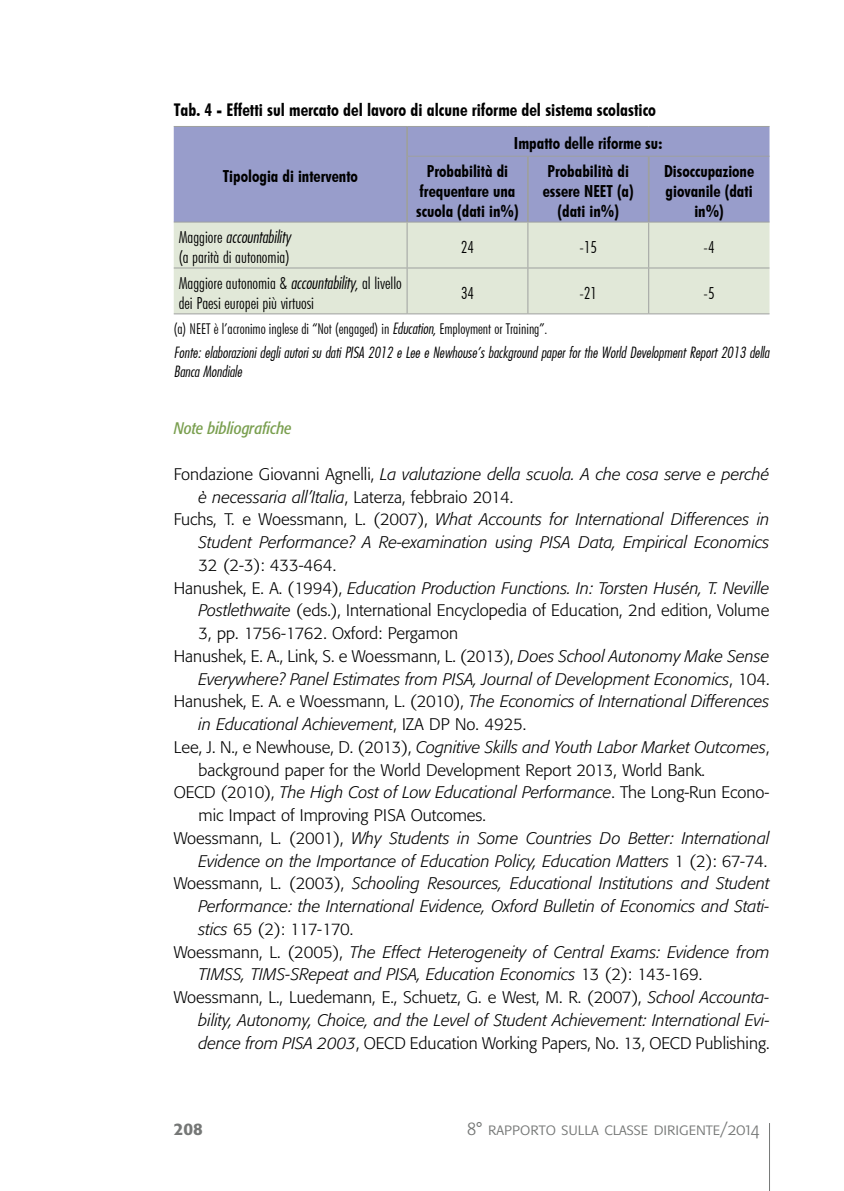
<style>
.page{position:relative;width:844px;height:1191px;background:#fff}
.page>*{position:absolute;margin:0;border:0;box-sizing:border-box;transform-origin:0 0}
.t1{font:700 condensed 17.5px "Futura BT";color:#000}
.t2{font:17.5px "Formata Light SC";color:#757776}
.t3{font:italic 300 16.62px "Formata";color:#000}
.t4{font:300 16.62px "Formata";color:#000}
.t5{font:700 condensed 16.62px/19.9px "Futura BT";color:#000;text-align:center}
.t6{font:300 condensed 16.62px/19.9px "Futura BT";color:#000}
.t7{font:16.62px "Futura Lt Cn BT Italic";color:#000}
.t8{font:italic condensed 16.62px "Formata";color:#7a9f4f}
.t9{font:500 16.62px "Formata";color:#757776}
.t10{font:14.88px/19.2px "Futura Lt Cn BT Italic";color:#000}
.t11{font:300 condensed 14.88px "Futura BT";color:#000}
.s1{font-family:"Futura BT";font-weight:300;font-stretch:condensed}
.s2{font-family:"Futura Lt Cn BT Italic";font-weight:400;font-stretch:normal}
.s3{font-style:normal}
.s4{font-style:italic}
</style>
<div class="page">
<hr style="left:768px;top:1123px;width:1px;height:68px;background:#757776">
<div style="left:174px;top:127px;width:595px;height:95px;background:#989dcb"></div>
<div style="left:174px;top:223px;width:595px;height:90px;background:#e1e8d8"></div>
<hr style="left:174px;top:126px;width:233px;height:1px;background:#9ea09f">
<hr style="left:407px;top:126px;width:120px;height:1px;background:#9ea09f">
<hr style="left:527px;top:126px;width:121px;height:1px;background:#9ea09f">
<hr style="left:648px;top:126px;width:121px;height:1px;background:#9ea09f">
<hr style="left:408px;top:156px;width:119px;height:1px;background:#9ea09f">
<hr style="left:527px;top:156px;width:121px;height:1px;background:#9ea09f">
<hr style="left:648px;top:156px;width:121px;height:1px;background:#9ea09f">
<hr style="left:174px;top:222px;width:233px;height:1px;background:#9ea09f">
<hr style="left:407px;top:222px;width:120px;height:1px;background:#9ea09f">
<hr style="left:406px;top:222px;width:1px;height:45px;background:#9ea09f">
<hr style="left:527px;top:222px;width:121px;height:1px;background:#9ea09f">
<hr style="left:527px;top:222px;width:1px;height:45px;background:#9ea09f">
<hr style="left:648px;top:222px;width:121px;height:1px;background:#9ea09f">
<hr style="left:648px;top:222px;width:1px;height:45px;background:#9ea09f">
<hr style="left:174px;top:267px;width:233px;height:1px;background:#9ea09f">
<hr style="left:407px;top:267px;width:120px;height:1px;background:#9ea09f">
<hr style="left:406px;top:268px;width:1px;height:45px;background:#9ea09f">
<hr style="left:527px;top:267px;width:121px;height:1px;background:#9ea09f">
<hr style="left:527px;top:268px;width:1px;height:45px;background:#9ea09f">
<hr style="left:648px;top:267px;width:121px;height:1px;background:#9ea09f">
<hr style="left:648px;top:268px;width:1px;height:45px;background:#9ea09f">
<hr style="left:174px;top:313px;width:233px;height:1px;background:#9ea09f">
<hr style="left:407px;top:313px;width:120px;height:1px;background:#9ea09f">
<hr style="left:527px;top:313px;width:121px;height:1px;background:#9ea09f">
<hr style="left:648px;top:313px;width:121px;height:1px;background:#9ea09f">
<hr style="left:406px;top:127px;width:2px;height:29px;background:#9ea09f">
<hr style="left:406px;top:156px;width:2px;height:66px;background:#9ea09f">
<hr style="left:527px;top:157px;width:1px;height:65px;background:#9ea09f">
<hr style="left:647px;top:157px;width:2px;height:65px;background:#9ea09f">
<p class="t1" style="left:174px;top:99px;width:483px">Tab. 4 - Effetti sul mercato del lavoro di alcune riforme del sistema scolastico</p>
<p class="t5" style="left:223px;top:166px;width:137px">Tipologia di intervento</p>
<p class="t7" style="left:179px;top:226px;width:113px"><span class="s1">Maggiore</span> accountability</p>
<p class="t6" style="left:179px;top:247px;width:112px">(a parità di autonomia)</p>
<p class="t5" style="left:513px;top:133px;width:150px">Impatto delle riforme su:</p>
<p class="t5" style="left:416px;top:161px;width:104px">Probabilità di frequentare una scuola (dati in%)</p>
<p class="t5" style="left:542px;top:161px;width:92px">Probabilità di essere NEET (a) (dati in%)</p>
<p class="t5" style="left:663px;top:161px;width:92px">Disoccupazione giovanile (dati in%)</p>
<p class="t6" style="left:461px;top:237px;width:14px">24</p>
<p class="t6" style="left:579px;top:237px;width:19px">-15</p>
<p class="t6" style="left:703px;top:237px;width:12px">-4</p>
<p class="t6" style="left:179px;top:273px;width:224px">Maggiore autonomia &amp; <span class="s2">accountability</span>, al livello dei Paesi europei più virtuosi</p>
<p class="t6" style="left:461px;top:283px;width:14px">34</p>
<p class="t6" style="left:579px;top:283px;width:19px">-21</p>
<p class="t6" style="left:703px;top:283px;width:12px">-5</p>
<p class="t11" style="left:174px;top:319px;width:375px">(a) NEET è l’acronimo inglese di “Not (engaged) in <span class="s2">Education</span>, Employment or Training”.</p>
<p class="t10" style="left:174px;top:342px;width:597px">Fonte: elaborazioni degli autori su dati PISA 2012 e Lee e Newhouse’s background paper for the World Development Report 2013 della<br>Banca Mondiale</p>
<p class="t8" style="left:174px;top:418px;width:119px">Note bibliografiche</p>
<p class="t3" style="left:174px;top:464px;width:597px"><span class="s3">Fondazione Giovanni Agnelli,</span> La valutazione della scuola. A che cosa serve e perché</p>
<p class="t4" style="left:198px;top:487px;width:316px"><span class="s4">è necessaria all’Italia</span>, Laterza, febbraio 2014.</p>
<p class="t3" style="left:174px;top:509px;width:597px"><span class="s3">Fuchs, T. e Woessmann, L. (2007),</span> What Accounts for International Differences in</p>
<p class="t3" style="left:198px;top:532px;width:572px">Student Performance? A Re-examination using PISA Data, Empirical Economics</p>
<p class="t4" style="left:198px;top:555px;width:139px">32 (2-3): 433-464.</p>
<p class="t3" style="left:174px;top:578px;width:597px"><span class="s3">Hanushek, E. A. (1994),</span> Education Production Functions. In: Torsten Husén, T. Neville</p>
<p class="t4" style="left:198px;top:600px;width:572px"><span class="s4">Postlethwaite</span> (eds.), International Encyclopedia of Education, 2nd edition, Volume</p>
<p class="t4" style="left:198px;top:623px;width:261px">3, pp. 1756-1762. Oxford: Pergamon</p>
<p class="t4" style="left:174px;top:646px;width:597px">Hanushek, E. A., Link, S. e Woessmann, L. (2013), <span class="s4">Does School Autonomy Make Sense</span></p>
<p class="t3" style="left:198px;top:669px;width:572px">Everywhere? Panel Estimates from PISA, Journal of Development Economics<span class="s3">, 104.</span></p>
<p class="t3" style="left:174px;top:691px;width:597px"><span class="s3">Hanushek, E. A. e Woessmann, L. (2010),</span> The Economics of International Differences</p>
<p class="t3" style="left:198px;top:714px;width:329px">in Educational Achievement<span class="s3">, IZA DP No. 4925.</span></p>
<p class="t3" style="left:174px;top:737px;width:597px"><span class="s3">Lee, J. N., e Newhouse, D. (2013),</span> Cognitive Skills and Youth Labor Market Outcomes<span class="s3">,</span></p>
<p class="t4" style="left:198px;top:760px;width:508px">background paper for the World Development Report 2013, World Bank.</p>
<p class="t3" style="left:174px;top:782px;width:597px"><span class="s3">OECD (2010),</span> The High Cost of Low Educational Performance<span class="s3">. The Long-Run Econo-</span></p>
<p class="t4" style="left:198px;top:805px;width:289px">mic Impact of Improving PISA Outcomes.</p>
<p class="t3" style="left:174px;top:828px;width:597px"><span class="s3">Woessmann, L. (2001),</span> Why Students in Some Countries Do Better: International</p>
<p class="t3" style="left:198px;top:851px;width:570px">Evidence on the Importance of Education Policy, Education Matters <span class="s3">1 (2): 67-74.</span></p>
<p class="t3" style="left:174px;top:873px;width:597px"><span class="s3">Woessmann, L. (2003),</span> Schooling Resources, Educational Institutions and Student</p>
<p class="t3" style="left:198px;top:896px;width:572px">Performance: the International Evidence, Oxford Bulletin of Economics and Stati-</p>
<p class="t4" style="left:198px;top:919px;width:156px"><span class="s4">stics</span> 65 (2): 117-170.</p>
<p class="t3" style="left:174px;top:942px;width:597px"><span class="s3">Woessmann, L. (2005),</span> The Effect Heterogeneity of Central Exams: Evidence from</p>
<p class="t3" style="left:198px;top:964px;width:505px">TIMSS, TIMS-SRepeat and PISA, Education Economics <span class="s3">13 (2): 143-169.</span></p>
<p class="t4" style="left:174px;top:987px;width:597px">Woessmann, L., Luedemann, E., Schuetz, G. e West, M. R. (2007), <span class="s4">School Accounta-</span></p>
<p class="t3" style="left:198px;top:1010px;width:572px">bility, Autonomy, Choice, and the Level of Student Achievement: International Evi-</p>
<p class="t4" style="left:198px;top:1033px;width:572px"><span class="s4">dence from PISA 2003</span>, OECD Education Working Papers, No. 13, OECD Publishing.</p>
<p class="t9" style="left:174px;top:1118px;width:31px">208</p>
<p class="t2" style="left:467px;top:1118px;width:294px">8° rapporto sulla classe dirigente/2014</p>
</div>
